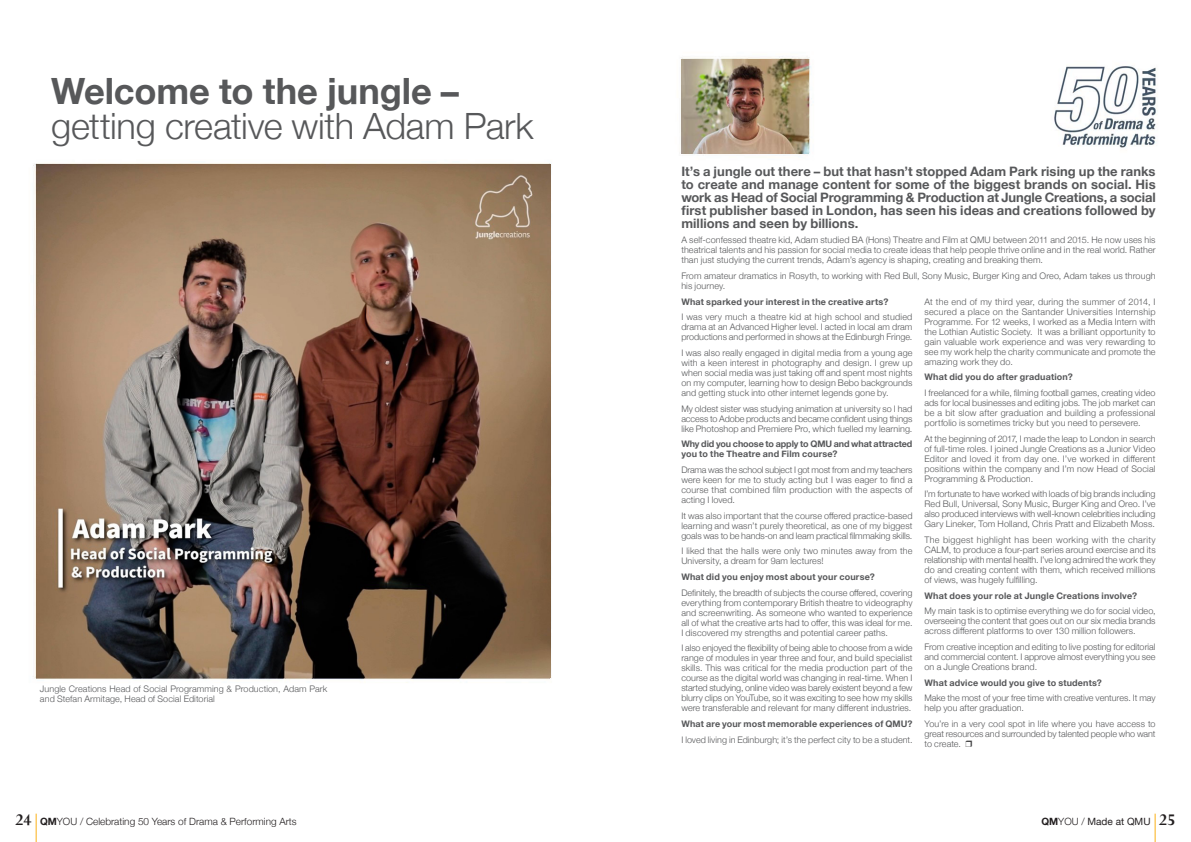
<style>
.page{position:relative;width:1191px;height:842px;background:#fff}
.page>*{position:absolute;margin:0;border:0;box-sizing:border-box;transform-origin:0 0}
.Headline-NH-Thin-47p{font:300 36.2px/35px "Helvetica Neue";letter-spacing:-.01em;color:#57585a}
.Headline-NH-Thin-47p-2{font:700 13px/13px "Helvetica Neue";letter-spacing:.005em;color:#57585a;text-align:justify}
.t1{font:300 10px "Helvetica Neue";color:#231f20}
.t2{font:10px "Helvetica Neue";color:#231f20}
.Headline-NH-Thin-47p-3{font:300 9px/10px "Helvetica Neue";letter-spacing:.01em;color:#57585a;text-align:justify}
.Headline-NH-Thin-47p-4{font:700 9px "Helvetica Neue";letter-spacing:.015em;color:#57585a}
.Headline-NH-Thin-47p-5{font:700 9px/10px "Helvetica Neue";letter-spacing:-.005em;color:#57585a}
.s1{font-weight:700}
.s2{color:#3e3e3f}
.s3{font-family:"Perpetua";font-weight:700;font-size:18px}
.s4{font-weight:300}
</style>
<div class="page">
<img style="left:37px;top:164px;width:513px;height:514px">
<img style="left:681px;top:60px;width:128px;height:93px">
<svg style="left:36px;top:814px;width:1px;height:28px"></svg>
<svg style="left:1154px;top:814px;width:1px;height:28px"></svg>
<img style="left:1054px;top:66px;width:103px;height:82px">
<p class="Headline-NH-Thin-47p" style="left:51px;top:71px;width:484px"><span class="s1">Welcome to the jungle – </span>getting creative with Adam Park</p>
<p class="Headline-NH-Thin-47p-3" style="left:40px;top:683px;width:289px">Jungle Creations Head of Social Programming &amp; Production, Adam Park and Stefan Armitage, Head of Social Editorial</p>
<p class="Headline-NH-Thin-47p-2" style="left:681px;top:165px;width:476px">It’s a jungle out there – but that hasn’t stopped Adam Park rising up the ranks to create and manage content for some of the biggest brands on social. His work as Head of Social Programming &amp; Production at Jungle Creations, a social first publisher based in London, has seen his ideas and creations followed by millions and seen by billions.</p>
<p class="Headline-NH-Thin-47p-3" style="left:681px;top:235px;width:476px">A self-confessed theatre kid, Adam studied BA (Hons) Theatre and Film at QMU between 2011 and 2015. He now uses his theatrical talents and his passion for social media to create ideas that help people thrive online and in the real world. Rather than just studying the current trends, Adam’s agency is shaping, creating and breaking them.</p>
<p class="Headline-NH-Thin-47p-3" style="left:681px;top:270px;width:476px">From amateur dramatics in Rosyth, to working with Red Bull, Sony Music, Burger King and Oreo, Adam takes us through his journey.</p>
<p class="Headline-NH-Thin-47p-4" style="left:681px;top:294px;width:208px">What sparked your interest in the creative arts?</p>
<p class="Headline-NH-Thin-47p-3" style="left:681px;top:312px;width:233px">I was very much a theatre kid at high school and studied drama at an Advanced Higher level. I acted in local am dram productions and performed in shows at the Edinburgh Fringe.</p>
<p class="Headline-NH-Thin-47p-3" style="left:681px;top:347px;width:233px">I was also really engaged in digital media from a young age with a keen interest in photography and design. I grew up when social media was just taking off and spent most nights on my computer, learning how to design Bebo backgrounds and getting stuck into other internet legends gone by.</p>
<p class="Headline-NH-Thin-47p-3" style="left:681px;top:403px;width:233px">My oldest sister was studying animation at university so I had access to Adobe products and became confident using things like Photoshop and Premiere Pro, which fuelled my learning.</p>
<p class="Headline-NH-Thin-47p-5" style="left:681px;top:439px;width:233px">Why did you choose to apply to QMU and what attracted you to the Theatre and Film course?</p>
<p class="Headline-NH-Thin-47p-3" style="left:681px;top:464px;width:233px">Drama was the school subject I got most from and my teachers were keen for me to study acting but I was eager to find a course that combined film production with the aspects of acting I loved.</p>
<p class="Headline-NH-Thin-47p-3" style="left:681px;top:510px;width:233px">It was also important that the course offered practice-based learning and wasn’t purely theoretical, as one of my biggest goals was to be hands-on and learn practical filmmaking skills.</p>
<p class="Headline-NH-Thin-47p-3" style="left:681px;top:546px;width:233px">I liked that the halls were only two minutes away from the<br>University, a dream for 9am lectures!</p>
<p class="Headline-NH-Thin-47p-4" style="left:681px;top:570px;width:195px">What did you enjoy most about your course?</p>
<p class="Headline-NH-Thin-47p-3" style="left:681px;top:587px;width:233px">Definitely, the breadth of subjects the course offered, covering everything from contemporary British theatre to videography and screenwriting. As someone who wanted to experience all of what the creative arts had to offer, this was ideal for me.<br>I discovered my strengths and potential career paths.</p>
<p class="Headline-NH-Thin-47p-3" style="left:681px;top:643px;width:233px">I also enjoyed the flexibility of being able to choose from a wide range of modules in year three and four, and build specialist skills. This was critical for the media production part of the course as the digital world was changing in real-time. When I started studying, online video was barely existent beyond a few blurry clips on YouTube, so it was exciting to see how my skills were transferable and relevant for many different industries.</p>
<p class="Headline-NH-Thin-47p-4" style="left:681px;top:717px;width:233px">What are your most memorable experiences of QMU?</p>
<p class="Headline-NH-Thin-47p-3" style="left:681px;top:734px;width:233px">I loved living in Edinburgh; it’s the perfect city to be a student.</p>
<p class="Headline-NH-Thin-47p-3" style="left:924px;top:296px;width:233px">At the end of my third year, during the summer of 2014, I secured a place on the Santander Universities Internship Programme. For 12 weeks, I worked as a Media Intern with the Lothian Autistic Society. It was a brilliant opportunity to gain valuable work experience and was very rewarding to see my work help the charity communicate and promote the amazing work they do.</p>
<p class="Headline-NH-Thin-47p-4" style="left:924px;top:370px;width:150px">What did you do after graduation?</p>
<p class="Headline-NH-Thin-47p-3" style="left:924px;top:387px;width:233px">I freelanced for a while, filming football games, creating video ads for local businesses and editing jobs. The job market can be a bit slow after graduation and building a professional portfolio is sometimes tricky but you need to persevere.</p>
<p class="Headline-NH-Thin-47p-3" style="left:924px;top:433px;width:233px">At the beginning of 2017, I made the leap to London in search of full-time roles. I joined Jungle Creations as a Junior Video Editor and loved it from day one. I’ve worked in different positions within the company and I’m now Head of Social Programming &amp; Production.</p>
<p class="Headline-NH-Thin-47p-3" style="left:924px;top:489px;width:233px">I’m fortunate to have worked with loads of big brands including Red Bull, Universal, Sony Music, Burger King and Oreo. I’ve also produced interviews with well-known celebrities including Gary Lineker, Tom Holland, Chris Pratt and Elizabeth Moss.</p>
<p class="Headline-NH-Thin-47p-3" style="left:924px;top:534px;width:233px">The biggest highlight has been working with the charity CALM, to produce a four-part series around exercise and its relationship with mental health. I’ve long admired the work they do and creating content with them, which received millions of views, was hugely fulfilling.</p>
<p class="Headline-NH-Thin-47p-4" style="left:924px;top:588px;width:214px">What does your role at Jungle Creations involve?</p>
<p class="Headline-NH-Thin-47p-3" style="left:924px;top:606px;width:233px">My main task is to optimise everything we do for social video, overseeing the content that goes out on our six media brands across different platforms to over 130 million followers.</p>
<p class="Headline-NH-Thin-47p-3" style="left:924px;top:641px;width:233px">From creative inception and editing to live posting for editorial and commercial content. I approve almost everything you see on a Jungle Creations brand.</p>
<p class="Headline-NH-Thin-47p-4" style="left:924px;top:675px;width:179px">What advice would you give to students?</p>
<p class="Headline-NH-Thin-47p-3" style="left:924px;top:693px;width:233px">Make the most of your free time with creative ventures. It may help you after graduation.</p>
<p class="Headline-NH-Thin-47p-3" style="left:924px;top:718px;width:233px">You’re in a very cool spot in life where you have access to great resources and surrounded by talented people who want to create. <span class="s2">❒</span></p>
<p class="t1" style="left:15px;top:813px;width:283px"><span class="s3">24</span> <span class="s1">QM</span>YOU / Celebrating 50 Years of Drama &amp; Performing Arts</p>
<p class="t2" style="left:1041px;top:814px;width:135px"><span class="s1">QM</span><span class="s4">YOU /</span> Made at QMU <span class="s3">25</span></p>
</div>
